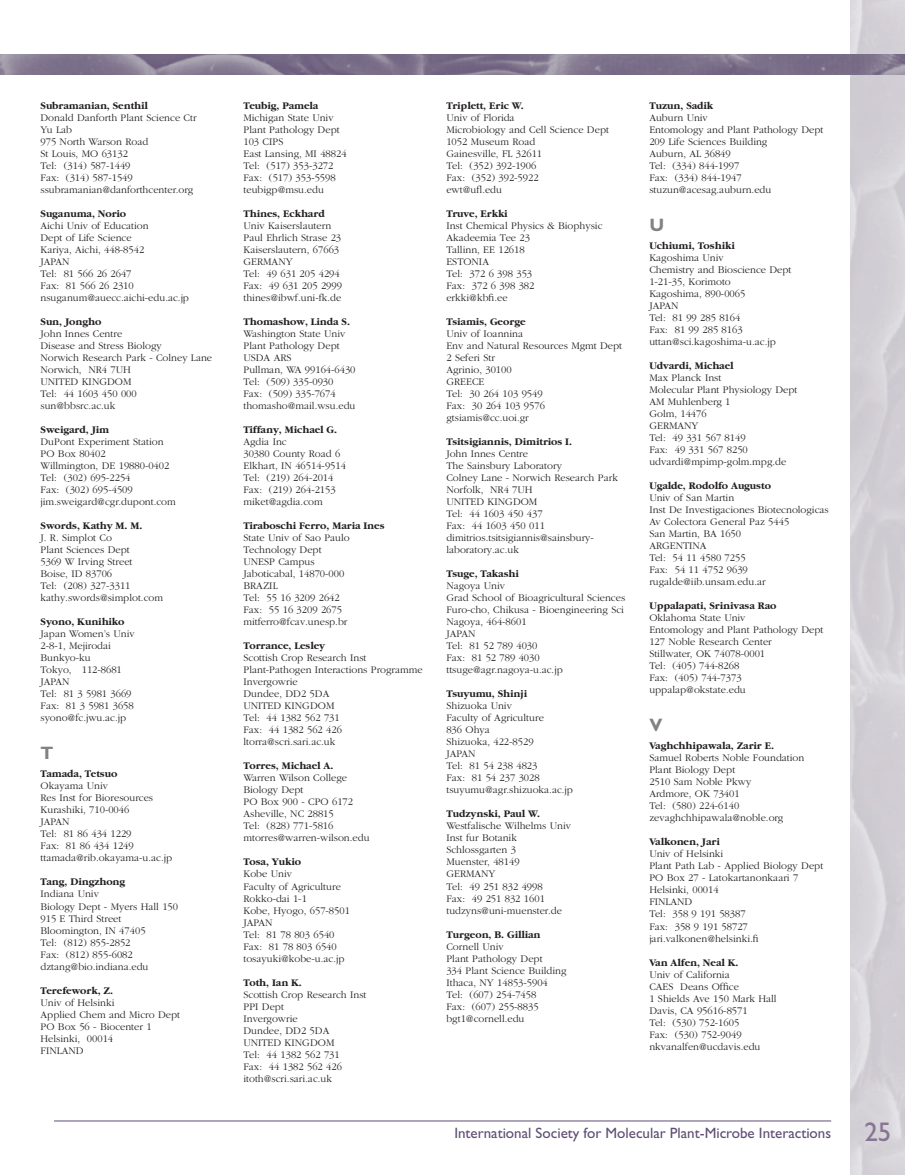
<style>
.page{position:relative;width:905px;height:1175px;background:#fff}
.page>*{position:absolute;margin:0;border:0;box-sizing:border-box;transform-origin:0 0}
.t1{font:700 18px "Gill Sans";color:#808285}
.t2{font:15px "Gill Sans";color:#604e75}
.t3{font:300 10.5px/12px "Garamond";color:#231f20}
.t4{font:700 10.5px "Garamond";color:#231f20}
.s1{font-size:27px;color:#857492}
</style>
<div class="page">
<img style="left:851px;top:0;width:53px;height:1174px">
<img style="left:0;top:54px;width:904px;height:20px">
<hr style="left:54px;top:1120px;width:777px;height:1px;background:#604e75">
<p class="t4" style="left:41px;top:100px;width:109px">Subramanian, Senthil</p>
<p class="t3" style="left:41px;top:112px;width:158px">Donald Danforth Plant Science Ctr<br>Yu Lab<br>975 North Warson Road<br>St Louis, MO 63132<br>Tel: (314) 587-1449<br>Fax: (314) 587-1549 ssubramanian@danforthcenter.org</p>
<p class="t4" style="left:41px;top:208px;width:87px">Suganuma, Norio</p>
<p class="t3" style="left:41px;top:220px;width:150px">Aichi Univ of Education<br>Dept of Life Science<br>Kariya, Aichi, 448-8542<br>JAPAN<br>Tel: 81 566 26 2647<br>Fax: 81 566 26 2310 nsuganum@auecc.aichi-edu.ac.jp</p>
<p class="t4" style="left:41px;top:316px;width:62px">Sun, Jongho</p>
<p class="t3" style="left:41px;top:328px;width:173px">John Innes Centre<br>Disease and Stress Biology<br>Norwich Research Park - Colney Lane<br>Norwich, NR4 7UH<br>UNITED KINGDOM<br>Tel: 44 1603 450 000 sun@bbsrc.ac.uk</p>
<p class="t4" style="left:41px;top:424px;width:70px">Sweigard, Jim</p>
<p class="t3" style="left:41px;top:436px;width:137px">DuPont Experiment Station<br>PO Box 80402<br>Willmington, DE 19880-0402<br>Tel: (302) 695-2254<br>Fax: (302) 695-4509 jim.sweigard@cgr.dupont.com</p>
<p class="t4" style="left:41px;top:520px;width:103px">Swords, Kathy M. M.</p>
<p class="t3" style="left:41px;top:532px;width:124px">J. R. Simplot Co<br>Plant Sciences Dept<br>5369 W Irving Street<br>Boise, ID 83706<br>Tel: (208) 327-3311 kathy.swords@simplot.com</p>
<p class="t4" style="left:41px;top:616px;width:85px">Syono, Kunihiko</p>
<p class="t3" style="left:41px;top:628px;width:96px">Japan Women’s Univ<br>2-8-1, Mejirodai<br>Bunkyo-ku<br>Tokyo, 112-8681<br>JAPAN<br>Tel: 81 3 5981 3669<br>Fax: 81 3 5981 3658 syono@fc.jwu.ac.jp</p>
<h1 class="t1" style="left:41px;top:742px;width:14px">T</h1>
<p class="t4" style="left:41px;top:768px;width:78px">Tamada, Tetsuo</p>
<p class="t3" style="left:41px;top:780px;width:133px">Okayama Univ<br>Res Inst for Bioresources<br>Kurashiki, 710-0046<br>JAPAN<br>Tel: 81 86 434 1229<br>Fax: 81 86 434 1249 ttamada@rib.okayama-u.ac.jp</p>
<p class="t4" style="left:41px;top:876px;width:86px">Tang, Dingzhong</p>
<p class="t3" style="left:41px;top:888px;width:139px">Indiana Univ<br>Biology Dept - Myers Hall 150<br>915 E Third Street<br>Bloomington, IN 47405<br>Tel: (812) 855-2852<br>Fax: (812) 855-6082 dztang@bio.indiana.edu</p>
<p class="t4" style="left:41px;top:984px;width:74px">Terefework, Z.</p>
<p class="t3" style="left:41px;top:996px;width:141px">Univ of Helsinki<br>Applied Chem and Micro Dept<br>PO Box 56 - Biocenter 1<br>Helsinki, 00014<br>FINLAND</p>
<p class="t4" style="left:243px;top:100px;width:76px">Teubig, Pamela</p>
<p class="t3" style="left:243px;top:112px;width:105px">Michigan State Univ<br>Plant Pathology Dept<br>103 CIPS<br>East Lansing, MI 48824<br>Tel: (517) 353-3272<br>Fax: (517) 353-5598 teubigp@msu.edu</p>
<p class="t4" style="left:243px;top:208px;width:83px">Thines, Eckhard</p>
<p class="t3" style="left:243px;top:220px;width:100px">Univ Kaiserslautern<br>Paul Ehrlich Strase 23<br>Kaiserslautern, 67663<br>GERMANY<br>Tel: 49 631 205 4294<br>Fax: 49 631 205 2999 thines@ibwf.uni-fk.de</p>
<p class="t4" style="left:243px;top:316px;width:108px">Thomashow, Linda S.</p>
<p class="t3" style="left:243px;top:328px;width:114px">Washington State Univ<br>Plant Pathology Dept<br>USDA ARS<br>Pullman, WA 99164-6430<br>Tel: (509) 335-0930<br>Fax: (509) 335-7674 thomasho@mail.wsu.edu</p>
<p class="t4" style="left:243px;top:424px;width:95px">Tiffany, Michael G.</p>
<p class="t3" style="left:243px;top:436px;width:104px">Agdia Inc<br>30380 County Road 6<br>Elkhart, IN 46514-9514<br>Tel: (219) 264-2014<br>Fax: (219) 264-2153 miket@agdia.com</p>
<p class="t4" style="left:243px;top:520px;width:142px">Tiraboschi Ferro, Maria Ines</p>
<p class="t3" style="left:243px;top:532px;width:108px">State Univ of Sao Paulo<br>Technology Dept<br>UNESP Campus<br>Jaboticabal, 14870-000<br>BRAZIL<br>Tel: 55 16 3209 2642<br>Fax: 55 16 3209 2675 mitferro@fcav.unesp.br</p>
<p class="t4" style="left:243px;top:640px;width:83px">Torrance, Lesley</p>
<p class="t3" style="left:243px;top:652px;width:181px">Scottish Crop Research Inst<br>Plant-Pathogen Interactions Programme<br>Invergowrie<br>Dundee, DD2 5DA<br>UNITED KINGDOM<br>Tel: 44 1382 562 731<br>Fax: 44 1382 562 426 ltorra@scri.sari.ac.uk</p>
<p class="t4" style="left:243px;top:760px;width:91px">Torres, Michael A.</p>
<p class="t3" style="left:243px;top:772px;width:128px">Warren Wilson College<br>Biology Dept<br>PO Box 900 - CPO 6172<br>Asheville, NC 28815<br>Tel: (828) 771-5816 mtorres@warren-wilson.edu</p>
<p class="t4" style="left:243px;top:856px;width:59px">Tosa, Yukio</p>
<p class="t3" style="left:243px;top:868px;width:108px">Kobe Univ<br>Faculty of Agriculture<br>Rokko-dai 1-1<br>Kobe, Hyogo, 657-8501<br>JAPAN<br>Tel: 81 78 803 6540<br>Fax: 81 78 803 6540 tosayuki@kobe-u.ac.jp</p>
<p class="t4" style="left:243px;top:976px;width:60px">Toth, Ian K.</p>
<p class="t3" style="left:243px;top:988px;width:125px">Scottish Crop Research Inst<br>PPI Dept<br>Invergowrie<br>Dundee, DD2 5DA<br>UNITED KINGDOM<br>Tel: 44 1382 562 731<br>Fax: 44 1382 562 426 itoth@scri.sari.ac.uk</p>
<p class="t4" style="left:446px;top:100px;width:79px">Triplett, Eric W.</p>
<p class="t3" style="left:446px;top:112px;width:164px">Univ of Florida<br>Microbiology and Cell Science Dept<br>1052 Museum Road<br>Gainesville, FL 32611<br>Tel: (352) 392-1906<br>Fax: (352) 392-5922<br>ewt@ufl.edu</p>
<p class="t4" style="left:446px;top:208px;width:63px">Truve, Erkki</p>
<p class="t3" style="left:446px;top:220px;width:158px">Inst Chemical Physics &amp; Biophysic<br>Akadeemia Tee 23<br>Tallinn, EE 12618<br>ESTONIA<br>Tel: 372 6 398 353<br>Fax: 372 6 398 382<br>erkki@kbfi.ee</p>
<p class="t4" style="left:446px;top:316px;width:81px">Tsiamis, George</p>
<p class="t3" style="left:446px;top:328px;width:177px">Univ of Ioannina<br>Env and Natural Resources Mgmt Dept<br>2 Seferi Str<br>Agrinio, 30100<br>GREECE<br>Tel: 30 264 103 9549<br>Fax: 30 264 103 9576 gtsiamis@cc.uoi.gr</p>
<p class="t4" style="left:446px;top:436px;width:127px">Tsitsigiannis, Dimitrios I.</p>
<p class="t3" style="left:446px;top:448px;width:173px">John Innes Centre<br>The Sainsbury Laboratory<br>Colney Lane - Norwich Research Park<br>Norfolk, NR4 7UH<br>UNITED KINGDOM<br>Tel: 44 1603 450 437<br>Fax: 44 1603 450 011 dimitrios.tsitsigiannis@sainsbury&shy;laboratory.ac.uk</p>
<p class="t4" style="left:446px;top:568px;width:74px">Tsuge, Takashi</p>
<p class="t3" style="left:446px;top:580px;width:180px">Nagoya Univ<br>Grad School of Bioagricultural Sciences<br>Furo-cho, Chikusa - Bioengineering Sci<br>Nagoya, 464-8601<br>JAPAN<br>Tel: 81 52 789 4030<br>Fax: 81 52 789 4030 ttsuge@agr.nagoya-u.ac.jp</p>
<p class="t4" style="left:446px;top:688px;width:82px">Tsuyumu, Shinji</p>
<p class="t3" style="left:446px;top:700px;width:128px">Shizuoka Univ<br>Faculty of Agriculture<br>836 Ohya<br>Shizuoka, 422-8529<br>JAPAN<br>Tel: 81 54 238 4823<br>Fax: 81 54 237 3028 tsuyumu@agr.shizuoka.ac.jp</p>
<p class="t4" style="left:446px;top:808px;width:95px">Tudzynski, Paul W.</p>
<p class="t3" style="left:446px;top:820px;width:126px">Westfalische Wilhelms Univ<br>Inst fur Botanik<br>Schlossgarten 3<br>Muenster, 48149<br>GERMANY<br>Tel: 49 251 832 4998<br>Fax: 49 251 832 1601 tudzyns@uni-muenster.de</p>
<p class="t4" style="left:446px;top:928px;width:96px">Turgeon, B. Gillian</p>
<p class="t3" style="left:446px;top:940px;width:122px">Cornell Univ<br>Plant Pathology Dept<br>334 Plant Science Building<br>Ithaca, NY 14853-5904<br>Tel: (607) 254-7458<br>Fax: (607) 255-8835 bgt1@cornell.edu</p>
<p class="t4" style="left:649px;top:100px;width:65px">Tuzun, Sadik</p>
<p class="t3" style="left:649px;top:112px;width:176px">Auburn Univ<br>Entomology and Plant Pathology Dept<br>209 Life Sciences Building<br>Auburn, AL 36849<br>Tel: (334) 844-1997<br>Fax: (334) 844-1947 stuzun@acesag.auburn.edu</p>
<h1 class="t1" style="left:649px;top:214px;width:16px">U</h1>
<p class="t4" style="left:649px;top:240px;width:87px">Uchiumi, Toshiki</p>
<p class="t3" style="left:649px;top:252px;width:144px">Kagoshima Univ<br>Chemistry and Bioscience Dept<br>1-21-35, Korimoto<br>Kagoshima, 890-0065<br>JAPAN<br>Tel: 81 99 285 8164<br>Fax: 81 99 285 8163 uttan@sci.kagoshima-u.ac.jp</p>
<p class="t4" style="left:649px;top:360px;width:86px">Udvardi, Michael</p>
<p class="t3" style="left:649px;top:372px;width:150px">Max Planck Inst<br>Molecular Plant Physiology Dept<br>AM Muhlenberg 1<br>Golm, 14476<br>GERMANY<br>Tel: 49 331 567 8149<br>Fax: 49 331 567 8250 udvardi@mpimp-golm.mpg.de</p>
<p class="t4" style="left:649px;top:480px;width:123px">Ugalde, Rodolfo Augusto</p>
<p class="t3" style="left:649px;top:492px;width:181px">Univ of San Martin<br>Inst De Investigaciones Biotecnologicas<br>Av Colectora General Paz 5445<br>San Martin, BA 1650<br>ARGENTINA<br>Tel: 54 11 4580 7255<br>Fax: 54 11 4752 9639 rugalde@iib.unsam.edu.ar</p>
<p class="t4" style="left:649px;top:600px;width:129px">Uppalapati, Srinivasa Rao</p>
<p class="t3" style="left:649px;top:612px;width:176px">Oklahoma State Univ<br>Entomology and Plant Pathology Dept<br>127 Noble Research Center<br>Stillwater, OK 74078-0001<br>Tel: (405) 744-8268<br>Fax: (405) 744-7373 uppalap@okstate.edu</p>
<h1 class="t1" style="left:649px;top:714px;width:14px">V</h1>
<p class="t4" style="left:649px;top:740px;width:126px">Vaghchhipawala, Zarir E.</p>
<p class="t3" style="left:649px;top:752px;width:156px">Samuel Roberts Noble Foundation<br>Plant Biology Dept<br>2510 Sam Noble Pkwy<br>Ardmore, OK 73401<br>Tel: (580) 224-6140 zevaghchhipawala@noble.org</p>
<p class="t4" style="left:649px;top:836px;width:72px">Valkonen, Jari</p>
<p class="t3" style="left:649px;top:848px;width:175px">Univ of Helsinki<br>Plant Path Lab - Applied Biology Dept<br>PO Box 27 - Latokartanonkaari 7<br>Helsinki, 00014<br>FINLAND<br>Tel: 358 9 191 58387<br>Fax: 358 9 191 58727 jari.valkonen@helsinki.fi</p>
<p class="t4" style="left:649px;top:956px;width:91px">Van Alfen, Neal K.</p>
<p class="t3" style="left:649px;top:968px;width:129px">Univ of California<br>CAES Deans Office<br>1 Shields Ave 150 Mark Hall<br>Davis, CA 95616-8571<br>Tel: (530) 752-1605<br>Fax: (530) 752-9049 nkvanalfen@ucdavis.edu</p>
<h2 class="t2" style="left:454px;top:1123px;width:438px">International Society for Molecular Plant-Microbe Interactions <span class="s1">25</span></h2>
</div>
